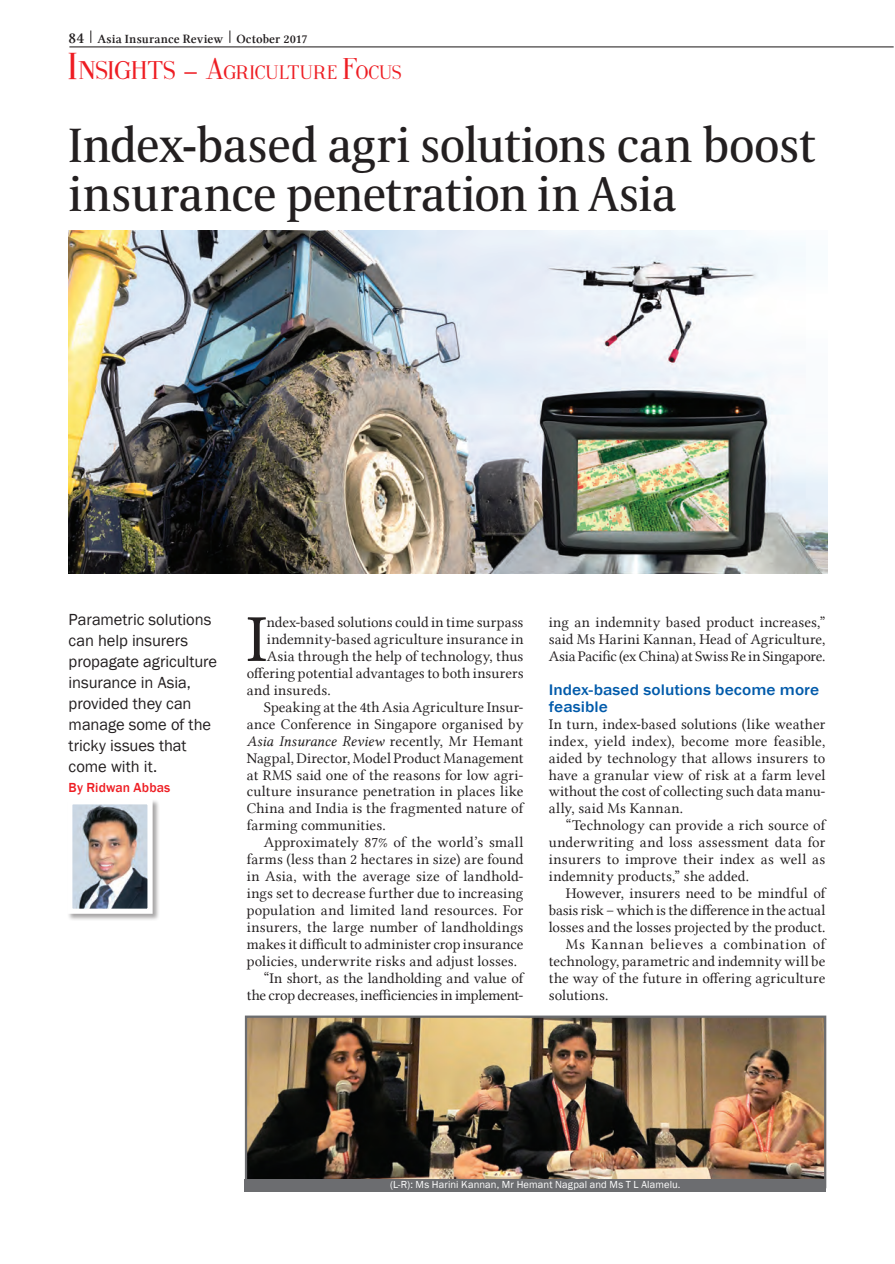
<style>
.page{position:relative;width:895px;height:1264px;background:#fff}
.page>*{position:absolute;margin:0;border:0;box-sizing:border-box;transform-origin:0 0}
.t1{font:67.35px "Lin Libertine";color:#231f20}
.t2{font:48px/49.5px "Allianz Serif";letter-spacing:-.01em;color:#231f20}
.t3{font:19.5px "Fine Style";letter-spacing:.04em;color:#ee1d23}
.t4{font:16.5px/21px "Franklin Gothic";letter-spacing:-.005em;color:#231f20}
.t5{font:500 15.75px/17px "Franklin Gothic";letter-spacing:.005em;color:#015aaa;scale:1.1 1}
.t6{font:15px/17px "Lin Libertine";letter-spacing:.005em;color:#231f20;text-align:justify}
.t7{font:15px "Lin Libertine";letter-spacing:-.015em;color:#231f20}
.t8{font:15px "Lin Libertine I";color:#231f20}
.t9{font:15px "Lin Libertine";letter-spacing:.04em;color:#231f20}
.t10{font:15px "Lin Libertine";letter-spacing:.025em;color:#231f20}
.t11{font:500 13.5px "Franklin Gothic";letter-spacing:.01em;color:#ee1d23}
.t12{font:12.75px "Lin Libertine Z";letter-spacing:.01em;color:#231f20}
.t13{font:10.5px "Franklin Gothic";letter-spacing:.01em;color:#fff}
.s1{font-size:15.75px}
.s2{font-size:37.5px}
.s3{font-size:25.5px}
.s4{font-size:30px}
.s5{font-family:"Lin Libertine"}
</style>
<div class="page">
<hr style="left:69px;top:46px;width:824px;height:1px;background:#231f20">
<svg style="left:90px;top:31px;width:1px;height:12px"></svg>
<svg style="left:229px;top:31px;width:1px;height:12px"></svg>
<img style="left:69px;top:231px;width:758px;height:343px">
<div style="left:67px;top:799px;width:93px;height:123px;background:#231f20;opacity:.4"></div>
<img style="left:73px;top:805px;width:73px;height:103px">
<div style="left:67px;top:799px;width:85px;height:115px;border:5px solid #fff"></div>
<img style="left:248px;top:1019px;width:574px;height:160px">
<div style="left:245px;top:1016px;width:580px;height:172px;border:2px solid #6c6d70"></div>
<div style="left:245px;top:1179px;width:580px;height:12px;background:#6c6d70"></div>
<p class="t12" style="left:69px;top:31px;width:240px"><span class="s1">84</span> Asia Insurance Review October 2017</p>
<h3 class="t3" style="left:69px;top:63px;width:334px"><span class="s2">I</span><span class="s3">NSIGHTS –</span> <span class="s4">A</span>GRICULTURE <span class="s4">F</span>OCUS</h3>
<p class="t2" style="left:69px;top:122px;width:748px">Index-based agri solutions can boost insurance penetration in Asia</p>
<p class="t4" style="left:69px;top:609px;width:150px">Parametric solutions can help insurers propagate agriculture insurance in Asia, provided they can manage some of the tricky issues that come with it.</p>
<p class="t11" style="left:69px;top:780px;width:103px">By Ridwan Abbas</p>
<p class="t1" style="left:247px;top:601px;width:22px">I</p>
<p class="t6" style="left:267px;top:614px;width:258px">ndex-based solutions could in time surpass</p>
<p class="t6" style="left:267px;top:631px;width:258px">indemnity-based agriculture insurance in</p>
<p class="t6" style="left:267px;top:648px;width:258px">Asia through the help of technology, thus</p>
<p class="t6" style="left:247px;top:664px;width:278px">offering potential advantages to both insurers</p>
<p class="t6" style="left:247px;top:681px;width:85px">and insureds.</p>
<p class="t6" style="left:264px;top:698px;width:261px">Speaking at the 4th Asia Agriculture Insur-</p>
<p class="t6" style="left:247px;top:715px;width:278px">ance Conference in Singapore organised by</p>
<p class="t8" style="left:247px;top:732px;width:278px">Asia Insurance Review <span class="s5">recently, Mr Hemant</span></p>
<p class="t6" style="left:247px;top:749px;width:278px">Nagpal, Director, Model Product Management</p>
<p class="t6" style="left:247px;top:766px;width:278px">at RMS said one of the reasons for low agri-</p>
<p class="t6" style="left:247px;top:783px;width:278px">culture insurance penetration in places like</p>
<p class="t6" style="left:247px;top:800px;width:278px">China and India is the fragmented nature of</p>
<p class="t6" style="left:247px;top:817px;width:140px">farming communities.</p>
<p class="t6" style="left:264px;top:834px;width:261px">Approximately 87% of the world’s small</p>
<p class="t6" style="left:247px;top:851px;width:278px">farms (less than 2 hectares in size) are found</p>
<p class="t6" style="left:247px;top:868px;width:278px">in Asia, with the average size of landhold-</p>
<p class="t6" style="left:247px;top:885px;width:278px">ings set to decrease further due to increasing</p>
<p class="t6" style="left:247px;top:902px;width:278px">population and limited land resources. For</p>
<p class="t6" style="left:247px;top:919px;width:278px">insurers, the large number of landholdings</p>
<p class="t6" style="left:247px;top:936px;width:278px">makes it difficult to administer crop insurance</p>
<p class="t6" style="left:247px;top:953px;width:272px">policies, underwrite risks and adjust losses.</p>
<p class="t6" style="left:264px;top:970px;width:261px">“In short, as the landholding and value of</p>
<p class="t7" style="left:247px;top:986px;width:278px">the crop decreases, inefficiencies in implement-</p>
<p class="t6" style="left:548px;top:614px;width:278px">ing an indemnity based product increases,” said Ms Harini Kannan, Head of Agriculture, Asia Pacific (ex China) at Swiss Re in Singapore.</p>
<p class="t5" style="left:548px;top:681px;width:247px">Index-based solutions become more feasible</p>
<p class="t6" style="left:548px;top:715px;width:278px">In turn, index-based solutions (like weather</p>
<p class="t6" style="left:548px;top:732px;width:278px">index, yield index), become more feasible,</p>
<p class="t6" style="left:548px;top:749px;width:278px">aided by technology that allows insurers to</p>
<p class="t6" style="left:548px;top:766px;width:278px">have a granular view of risk at a farm level</p>
<p class="t6" style="left:548px;top:783px;width:278px">without the cost of collecting such data manu-</p>
<p class="t10" style="left:548px;top:800px;width:136px">ally, said Ms Kannan.</p>
<p class="t6" style="left:565px;top:817px;width:261px">“Technology can provide a rich source of</p>
<p class="t6" style="left:548px;top:834px;width:278px">underwriting and loss assessment data for</p>
<p class="t6" style="left:548px;top:851px;width:278px">insurers to improve their index as well as</p>
<p class="t6" style="left:548px;top:868px;width:202px">indemnity products,” she added.</p>
<p class="t6" style="left:565px;top:885px;width:261px">However, insurers need to be mindful of</p>
<p class="t6" style="left:548px;top:902px;width:278px">basis risk – which is the difference in the actual</p>
<p class="t6" style="left:548px;top:919px;width:278px">losses and the losses projected by the product.</p>
<p class="t9" style="left:565px;top:936px;width:261px">Ms Kannan believes a combination of</p>
<p class="t6" style="left:548px;top:953px;width:278px">technology, parametric and indemnity will be</p>
<p class="t6" style="left:548px;top:970px;width:278px">the way of the future in offering agriculture</p>
<p class="t6" style="left:548px;top:987px;width:61px">solutions.</p>
<p class="t13" style="left:390px;top:1178px;width:292px">(L-R): Ms Harini Kannan, Mr Hemant Nagpal and Ms T L Alamelu.</p>
</div>
